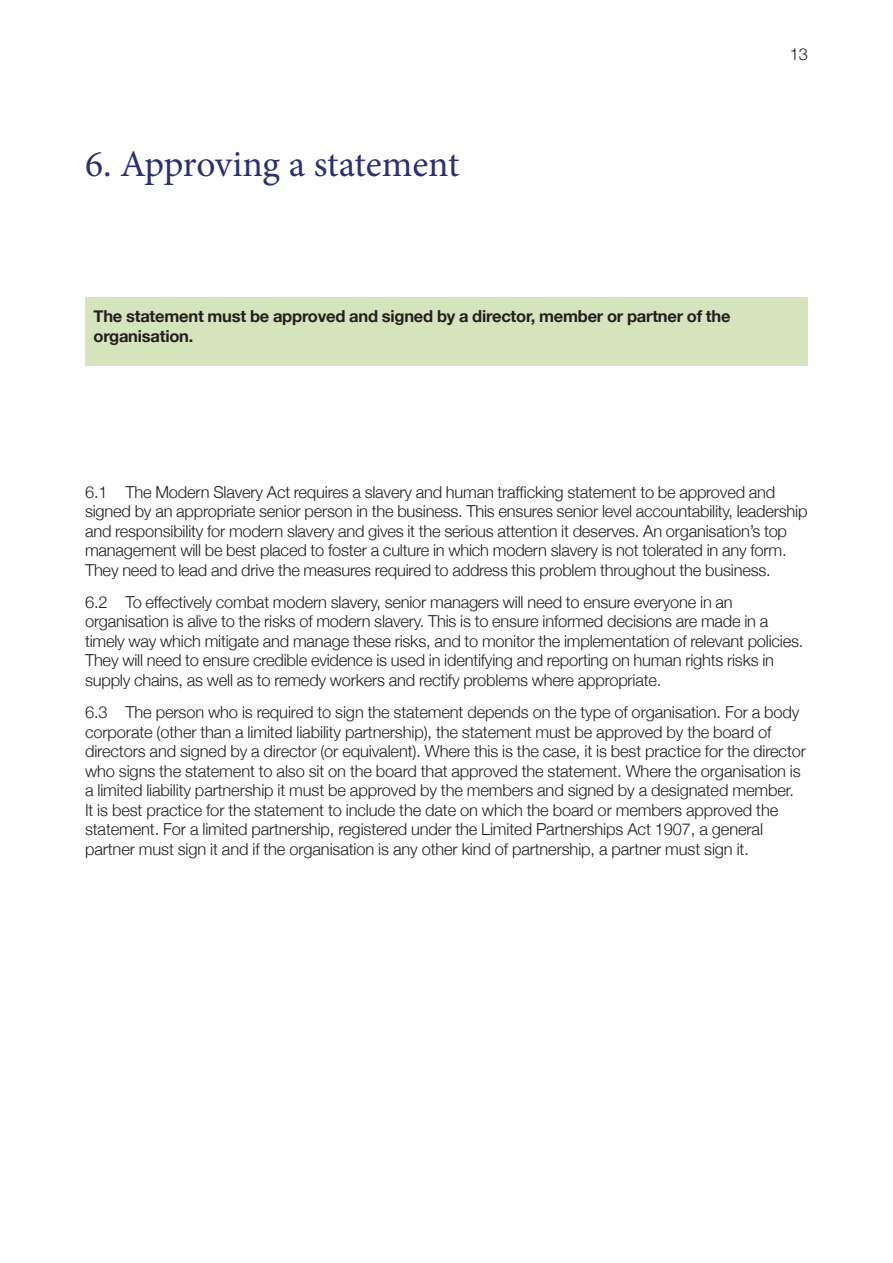
<style>
.page{position:relative;width:893px;height:1263px;background:#fff}
.page>*{position:absolute;margin:0;border:0;box-sizing:border-box;transform-origin:0 0}
.Heading_01{font:37.5px "Minion Pro";letter-spacing:-.005em;color:#2b3071}
._06_body_text_1_0_no{font:300 16.5px/19.5px "Helvetica Neue";letter-spacing:-.015em;color:#231f20}
.t1{font:700 16.5px/19.5px "Helvetica Neue";letter-spacing:-.015em;color:#231f20}
</style>
<div class="page">
<div style="left:85px;top:298px;width:723px;height:68px;background:#d6e4bd"></div>
<p class="Heading_01" style="left:85px;top:139px;width:376px">6. Approving a statement</p>
<p class="t1" style="left:94px;top:306px;width:638px">The statement must be approved and signed by a director, member or partner of the organisation.</p>
<p class="_06_body_text_1_0_no" style="left:790px;top:44px;width:20px">13</p>
<p class="_06_body_text_1_0_no" style="left:85px;top:482px;width:724px">6.1 The Modern Slavery Act requires a slavery and human trafficking statement to be approved and signed by an appropriate senior person in the business. This ensures senior level accountability, leadership and responsibility for modern slavery and gives it the serious attention it deserves. An organisation’s top management will be best placed to foster a culture in which modern slavery is not tolerated in any form.<br>They need to lead and drive the measures required to address this problem throughout the business.</p>
<p class="_06_body_text_1_0_no" style="left:85px;top:592px;width:720px">6.2 To effectively combat modern slavery, senior managers will need to ensure everyone in an organisation is alive to the risks of modern slavery. This is to ensure informed decisions are made in a timely way which mitigate and manage these risks, and to monitor the implementation of relevant policies.<br>They will need to ensure credible evidence is used in identifying and reporting on human rights risks in supply chains, as well as to remedy workers and rectify problems where appropriate.</p>
<p class="_06_body_text_1_0_no" style="left:85px;top:702px;width:722px">6.3 The person who is required to sign the statement depends on the type of organisation. For a body corporate (other than a limited liability partnership), the statement must be approved by the board of directors and signed by a director (or equivalent). Where this is the case, it is best practice for the director who signs the statement to also sit on the board that approved the statement. Where the organisation is a limited liability partnership it must be approved by the members and signed by a designated member.<br>It is best practice for the statement to include the date on which the board or members approved the statement. For a limited partnership, registered under the Limited Partnerships Act 1907, a general partner must sign it and if the organisation is any other kind of partnership, a partner must sign it.</p>
</div>
